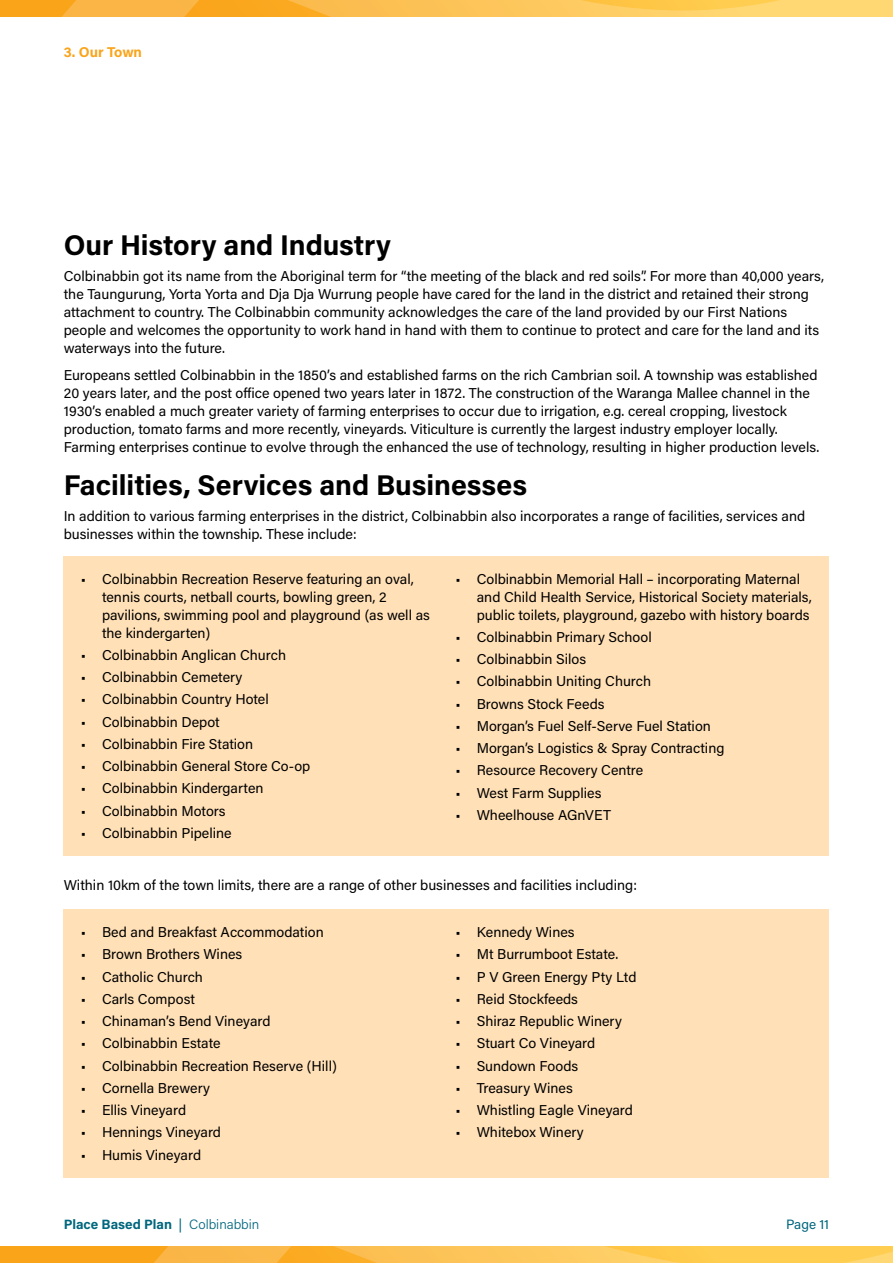
<style>
.page{position:relative;width:893px;height:1263px;background:#fff}
.page>*{position:absolute;margin:0;border:0;box-sizing:border-box;transform-origin:0 0}
.t1{font:700 28.5px "Acumin Pro";color:#000}
.t2{font:14.25px/18px "Acumin Pro";color:#000}
.t3{font:700 14.25px "Acumin Pro";letter-spacing:-.005em;color:#faa41a}
.t4{font:700 13.5px "Acumin Pro";letter-spacing:-.005em;color:#00667d}
.t5{font:13.5px "Acumin Pro";letter-spacing:-.01em;color:#00667d}
.s1{font-weight:400}
.s2{font-weight:300}
</style>
<div class="page">
<svg style="left:0;top:1247px;width:893px;height:16px;background:#fcbd45"></svg>
<svg style="left:0;top:0;width:893px;height:16px;background:#fcbf4d"></svg>
<div style="left:64px;top:556px;width:765px;height:300px;background:#ffe0b7"></div>
<div style="left:64px;top:909px;width:765px;height:269px;background:#ffe0b7"></div>
<p class="t3" style="left:64px;top:42px;width:80px">3. Our Town</p>
<h1 class="t1" style="left:64px;top:225px;width:329px">Our History and Industry</h1>
<p class="t2" style="left:64px;top:267px;width:762px">Colbinabbin got its name from the Aboriginal term for “the meeting of the black and red soils”. For more than 40,000 years, the Taungurung, Yorta Yorta and Dja Dja Wurrung people have cared for the land in the district and retained their strong attachment to country. The Colbinabbin community acknowledges the care of the land provided by our First Nations people and welcomes the opportunity to work hand in hand with them to continue to protect and care for the land and its waterways into the future.</p>
<p class="t2" style="left:64px;top:365px;width:757px">Europeans settled Colbinabbin in the 1850’s and established farms on the rich Cambrian soil. A township was established 20 years later, and the post office opened two years later in 1872. The construction of the Waranga Mallee channel in the 1930’s enabled a much greater variety of farming enterprises to occur due to irrigation, e.g. cereal cropping, livestock production, tomato farms and more recently, vineyards. Viticulture is currently the largest industry employer locally.<br>Farming enterprises continue to evolve through the enhanced the use of technology, resulting in higher production levels.</p>
<h1 class="t1" style="left:64px;top:465px;width:465px">Facilities, Services and Businesses</h1>
<p class="t2" style="left:64px;top:506px;width:743px">In addition to various farming enterprises in the district, Colbinabbin also incorporates a range of facilities, services and businesses within the township. These include:</p>
<p class="t2" style="left:102px;top:569px;width:329px;text-indent:-21px">• Colbinabbin Recreation Reserve featuring an oval, tennis courts, netball courts, bowling green, 2 pavilions, swimming pool and playground (as well as the kindergarten)</p>
<p class="t2" style="left:81px;top:645px;width:207px">• Colbinabbin Anglican Church</p>
<p class="t2" style="left:81px;top:667px;width:163px">• Colbinabbin Cemetery</p>
<p class="t2" style="left:81px;top:690px;width:190px">• Colbinabbin Country Hotel</p>
<p class="t2" style="left:81px;top:712px;width:141px">• Colbinabbin Depot</p>
<p class="t2" style="left:81px;top:734px;width:174px">• Colbinabbin Fire Station</p>
<p class="t2" style="left:81px;top:757px;width:231px">• Colbinabbin General Store Co-op</p>
<p class="t2" style="left:81px;top:779px;width:184px">• Colbinabbin Kindergarten</p>
<p class="t2" style="left:81px;top:801px;width:146px">• Colbinabbin Motors</p>
<p class="t2" style="left:81px;top:823px;width:152px">• Colbinabbin Pipeline</p>
<p class="t2" style="left:477px;top:569px;width:337px;text-indent:-21px">• Colbinabbin Memorial Hall – incorporating Maternal and Child Health Service, Historical Society materials, public toilets, playground, gazebo with history boards</p>
<p class="t2" style="left:455px;top:627px;width:198px">• Colbinabbin Primary School</p>
<p class="t2" style="left:455px;top:650px;width:132px">• Colbinabbin Silos</p>
<p class="t2" style="left:455px;top:672px;width:197px">• Colbinabbin Uniting Church</p>
<p class="t2" style="left:455px;top:694px;width:150px">• Browns Stock Feeds</p>
<p class="t2" style="left:455px;top:716px;width:257px">• Morgan’s Fuel Self-Serve Fuel Station</p>
<p class="t2" style="left:455px;top:739px;width:270px">• Morgan’s Logistics &amp; Spray Contracting</p>
<p class="t2" style="left:455px;top:761px;width:189px">• Resource Recovery Centre</p>
<p class="t2" style="left:455px;top:783px;width:147px">• West Farm Supplies</p>
<p class="t2" style="left:455px;top:805px;width:157px">• Wheelhouse AGnVET</p>
<p class="t2" style="left:64px;top:875px;width:575px">Within 10km of the town limits, there are a range of other businesses and facilities including:</p>
<p class="t2" style="left:81px;top:922px;width:244px">• Bed and Breakfast Accommodation</p>
<p class="t2" style="left:81px;top:945px;width:163px">• Brown Brothers Wines</p>
<p class="t2" style="left:81px;top:967px;width:124px">• Catholic Church</p>
<p class="t2" style="left:81px;top:989px;width:116px">• Carls Compost</p>
<p class="t2" style="left:81px;top:1011px;width:191px">• Chinaman’s Bend Vineyard</p>
<p class="t2" style="left:81px;top:1034px;width:141px">• Colbinabbin Estate</p>
<p class="t2" style="left:81px;top:1056px;width:258px">• Colbinabbin Recreation Reserve (Hill)</p>
<p class="t2" style="left:81px;top:1078px;width:131px">• Cornella Brewery</p>
<p class="t2" style="left:81px;top:1100px;width:107px">• Ellis Vineyard</p>
<p class="t2" style="left:81px;top:1123px;width:142px">• Hennings Vineyard</p>
<p class="t2" style="left:81px;top:1145px;width:122px">• Humis Vineyard</p>
<p class="t2" style="left:455px;top:922px;width:121px">• Kennedy Wines</p>
<p class="t2" style="left:455px;top:945px;width:164px">• Mt Burrumboot Estate.</p>
<p class="t2" style="left:455px;top:967px;width:182px">• P V Green Energy Pty Ltd</p>
<p class="t2" style="left:455px;top:989px;width:124px">• Reid Stockfeeds</p>
<p class="t2" style="left:455px;top:1011px;width:168px">• Shiraz Republic Winery</p>
<p class="t2" style="left:455px;top:1034px;width:141px">• Stuart Co Vineyard</p>
<p class="t2" style="left:455px;top:1056px;width:124px">• Sundown Foods</p>
<p class="t2" style="left:455px;top:1078px;width:119px">• Treasury Wines</p>
<p class="t2" style="left:455px;top:1101px;width:179px">• Whistling Eagle Vineyard</p>
<p class="t2" style="left:455px;top:1123px;width:130px">• Whitebox Winery</p>
<p class="t4" style="left:64px;top:1214px;width:197px">Place Based Plan <span class="s1">|</span> <span class="s2">Colbinabbin</span></p>
<p class="t5" style="left:786px;top:1215px;width:44px">Page 11</p>
</div>
